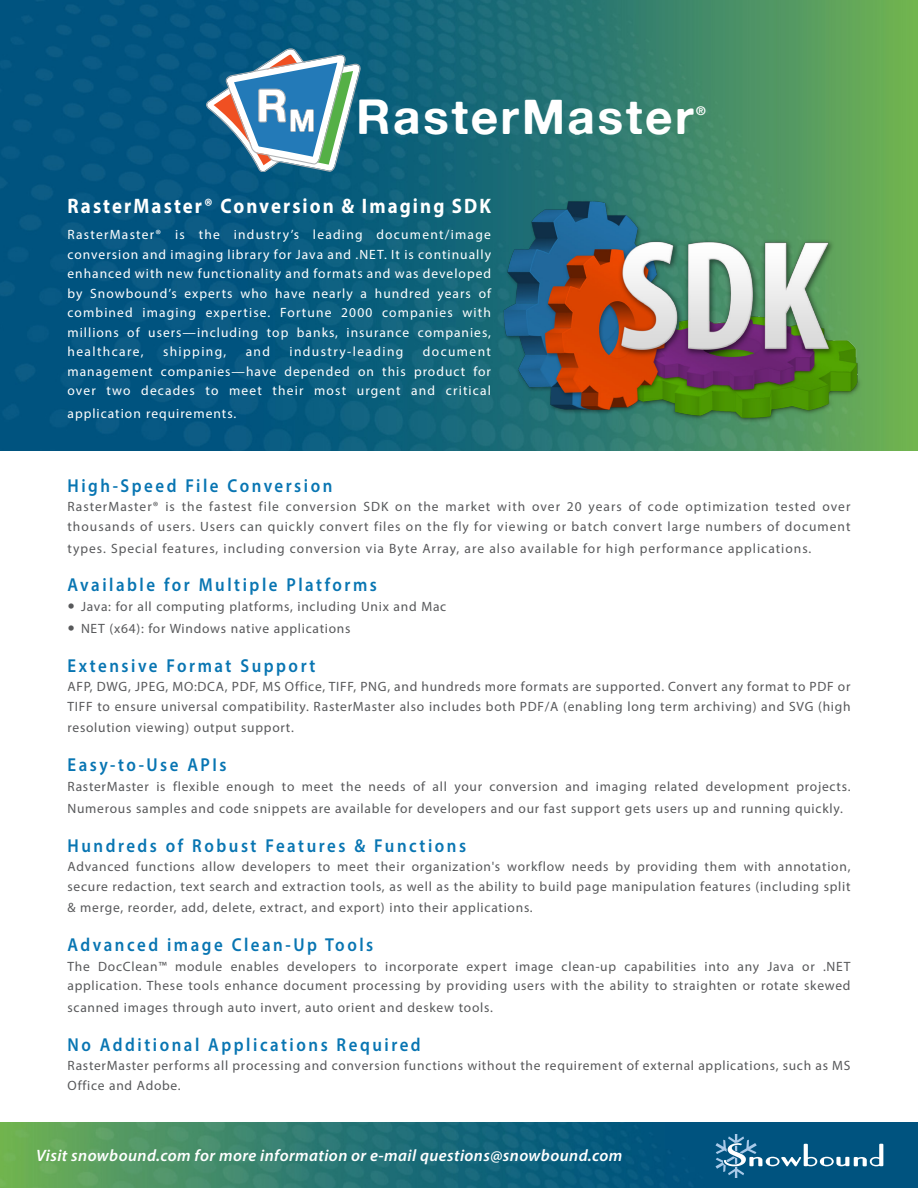
<style>
.page{position:relative;width:918px;height:1188px;background:#fff}
.page>*{position:absolute;margin:0;border:0;box-sizing:border-box;transform-origin:0 0}
.t1{font:48px "Alte Haas Grotesk Bold";letter-spacing:.05em;color:#fff}
.t2{font:700 21px "Myriad Pro";letter-spacing:.11em;color:#fff;scale:.9 1}
.t3{font:600 18.75px "Myriad Pro";letter-spacing:.15em;color:#0875b2;scale:.9 1}
.t4{font:italic 600 16.5px "Myriad Pro";letter-spacing:.025em;color:#fff}
.t5{font:13.5px/19.5px "Myriad Pro";letter-spacing:.055em;color:#57585a}
.t6{font:13.5px/19.5px "Myriad Pro";letter-spacing:.085em;color:#fff;text-align:justify}
.t7{font:13.5px/19.5px "Myriad Pro";letter-spacing:.075em;color:#57585a}
.t8{font:13.5px "Myriad Pro";letter-spacing:.105em;color:#fff}
.t9{font:12px "Alte Haas Grotesk Bold";color:#fff}
</style>
<div class="page">
<img style="left:0;top:0;width:918px;height:450px">
<img style="left:0;top:1122px;width:918px;height:66px">
<svg style="left:206px;top:48px;width:155px;height:123px"></svg>
<svg style="left:716px;top:1134px;width:168px;height:44px;background:#266d93"></svg>
<img style="left:491px;top:196px;width:379px;height:227px">
<p class="t1" style="left:356px;top:88px;width:339px">RasterMaster</p>
<p class="t9" style="left:696px;top:103px;width:11px">®</p>
<p class="t2" style="left:68px;top:192px;width:472px">RasterMaster® Conversion &amp; Imaging SDK</p>
<p class="t6" style="left:68px;top:225px;width:425px">RasterMaster® is the industry’s leading document/image conversion and imaging library for Java and .NET. It is continually enhanced with new functionality and formats and was developed by Snowbound’s experts who have nearly a hundred years of combined imaging expertise. Fortune 2000 companies with millions of users—including top banks, insurance companies, healthcare,</p>
<p class="t6" style="left:68px;top:342px;width:425px;text-indent:355px">document management companies—have depended on this product for over two decades to meet their most urgent and critical</p>
<p class="t6" style="left:68px;top:404px;width:170px">application requirements.</p>
<p class="t8" style="left:163px;top:343px;width:65px">shipping,</p>
<p class="t6" style="left:246px;top:342px;width:26px">and</p>
<p class="t8" style="left:290px;top:343px;width:115px">industry-leading</p>
<p class="t3" style="left:68px;top:474px;width:296px">High-Speed File Conversion</p>
<p class="t7" style="left:68px;top:497px;width:785px">RasterMaster® is the fastest file conversion SDK on the market with over 20 years of code optimization tested over thousands of users. Users can quickly convert files on the fly for viewing or batch convert large numbers of document</p>
<p class="t7" style="left:68px;top:538px;width:745px">types. Special features, including conversion via Byte Array, are also available for high performance applications.</p>
<p class="t3" style="left:68px;top:573px;width:345px">Available for Multiple Platforms</p>
<p class="t5" style="left:81px;top:596px;width:367px">Java: for all computing platforms, including Unix and Mac</p>
<p class="t5" style="left:81px;top:618px;width:271px">NET (x64): for Windows native applications</p>
<p class="t3" style="left:68px;top:653px;width:277px">Extensive Format Support</p>
<p class="t5" style="left:68px;top:677px;width:785px">AFP, DWG, JPEG, MO:DCA, PDF, MS Office, TIFF, PNG, and hundreds more formats are supported. Convert any format to PDF or<br>TIFF to ensure universal compatibility. RasterMaster also includes both PDF/A (enabling long term archiving) and SVG (high</p>
<p class="t5" style="left:68px;top:718px;width:228px">resolution viewing) output support.</p>
<p class="t3" style="left:68px;top:753px;width:178px">Easy-to-Use APIs</p>
<p class="t5" style="left:68px;top:775px;width:785px;line-height:21.8px">RasterMaster is flexible enough to meet the needs of all your conversion and imaging related development projects.<br>Numerous samples and code snippets are available for developers and our fast support gets users up and running quickly.</p>
<p class="t3" style="left:68px;top:833px;width:444px">Hundreds of Robust Features &amp; Functions</p>
<p class="t5" style="left:68px;top:857px;width:785px">Advanced functions allow developers to meet their organization's workflow needs by providing them with annotation, secure redaction, text search and extraction tools, as well as the ability to build page manipulation features (including split</p>
<p class="t5" style="left:68px;top:898px;width:467px">&amp; merge, reorder, add, delete, extract, and export) into their applications.</p>
<p class="t3" style="left:68px;top:933px;width:341px">Advanced image Clean-Up Tools</p>
<p class="t5" style="left:68px;top:956px;width:785px">The DocClean™ module enables developers to incorporate expert image clean-up capabilities into any Java or .NET application. These tools enhance document processing by providing users with the ability to straighten or rotate skewed</p>
<p class="t5" style="left:68px;top:998px;width:427px">scanned images through auto invert, auto orient and deskew tools.</p>
<p class="t3" style="left:68px;top:1033px;width:394px">No Additional Applications Required</p>
<p class="t5" style="left:68px;top:1056px;width:785px">RasterMaster performs all processing and conversion functions without the requirement of external applications, such as MS<br>Office and Adobe.</p>
<p class="t4" style="left:36px;top:1145px;width:588px">Visit snowbound.com for more information or e-mail questions@snowbound.com</p>
</div>
